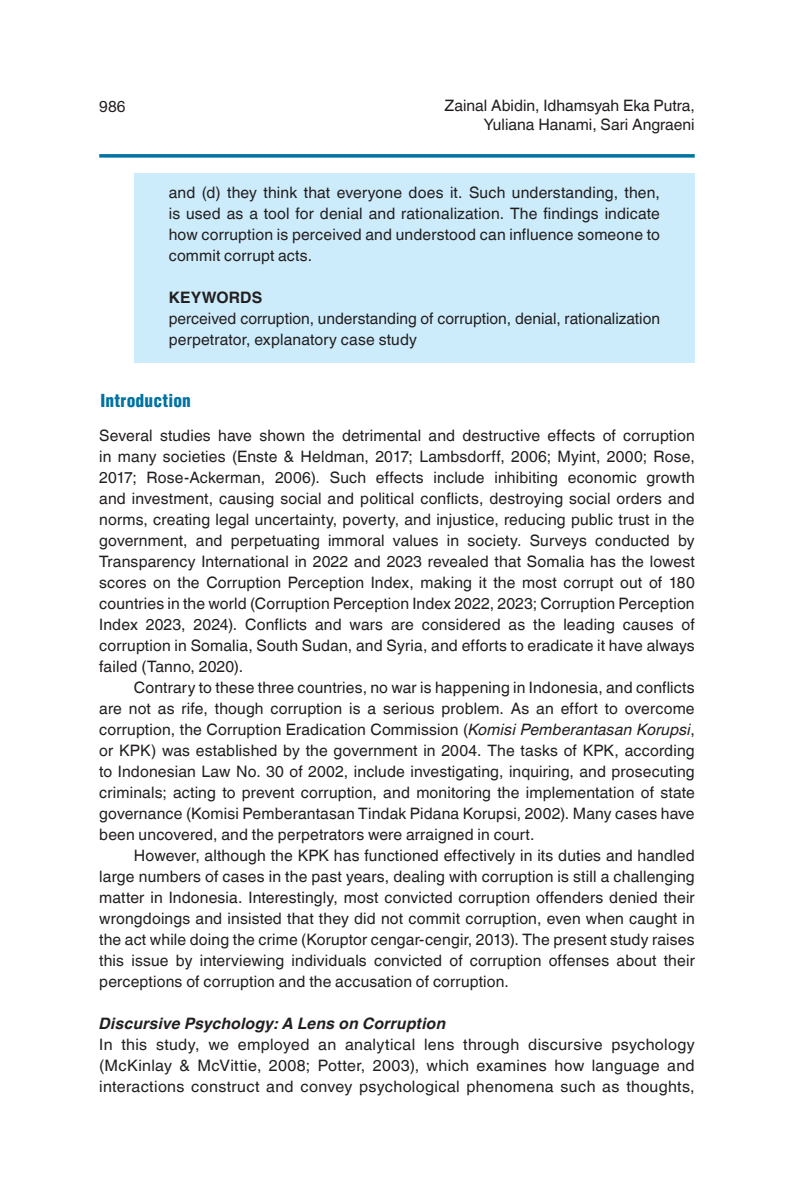
<style>
.page{position:relative;width:794px;height:1191px;background:#fff}
.page>*{position:absolute;margin:0;border:0;box-sizing:border-box;transform-origin:0 0}
.t1{font:900 condensed 17.5px "Helvetica";letter-spacing:.01em;color:#0073a1}
.t2{font:15.75px/21px "Helvetica World";letter-spacing:.01em;color:#231f20;text-align:justify}
.t3{font:italic 700 15.75px "Helvetica World";letter-spacing:.01em;color:#231f20}
.t4{font:700 15.75px "Helvetica World";letter-spacing:.015em;color:#231f20}
.t5{font:15.75px "Helvetica Neue";color:#231f20}
.s1{font-style:italic}
</style>
<div class="page">
<svg style="left:99px;top:154px;width:595px;height:4px;background:#1f84ac"></svg>
<div style="left:134px;top:174px;width:560px;height:189px;background:#ccecfb"></div>
<p class="t5" style="left:99px;top:97px;width:28px">986</p>
<p class="t2" style="left:444px;top:95px;width:252px;line-height:19.2px;text-align:right">Zainal Abidin, Idhamsyah Eka Putra,<br>Yuliana Hanami, Sari Angraeni</p>
<p class="t2" style="left:169px;top:182px;width:493px">and (d) they think that everyone does it. Such understanding, then, is used as a tool for denial and rationalization. The findings indicate how corruption is perceived and understood can influence someone to commit corrupt acts.</p>
<p class="t4" style="left:169px;top:288px;width:95px">KEYWORDS</p>
<p class="t2" style="left:169px;top:308px;width:493px">perceived corruption, understanding of corruption, denial, rationalization perpetrator, explanatory case study</p>
<p class="t1" style="left:100px;top:389px;width:92px">Introduction</p>
<p class="t2" style="left:99px;top:425px;width:597px">Several studies have shown the detrimental and destructive effects of corruption in many societies (Enste &amp; Heldman, 2017; Lambsdorff, 2006; Myint, 2000; Rose, 2017; Rose-Ackerman, 2006). Such effects include inhibiting economic growth and investment, causing social and political conflicts, destroying social orders and norms, creating legal uncertainty, poverty, and injustice, reducing public trust in the government, and perpetuating immoral values in society. Surveys conducted by Transparency International in 2022 and 2023 revealed that Somalia has the lowest scores on the Corruption Perception Index, making it the most corrupt out of 180 countries in the world (Corruption Perception Index 2022, 2023; Corruption Perception Index 2023, 2024). Conflicts and wars are considered as the leading causes of corruption in Somalia, South Sudan, and Syria, and efforts to eradicate it have always failed (Tanno, 2020).</p>
<p class="t2" style="left:99px;top:677px;width:597px;text-indent:35px">Contrary to these three countries, no war is happening in Indonesia, and conflicts are not as rife, though corruption is a serious problem. As an effort to overcome corruption, the Corruption Eradication Commission (<span class="s1">Komisi Pemberantasan Korupsi</span>, or KPK) was established by the government in 2004. The tasks of KPK, according to Indonesian Law No. 30 of 2002, include investigating, inquiring, and prosecuting criminals; acting to prevent corruption, and monitoring the implementation of state governance (Komisi Pemberantasan Tindak Pidana Korupsi, 2002). Many cases have been uncovered, and the perpetrators were arraigned in court.</p>
<p class="t2" style="left:99px;top:845px;width:597px;text-indent:35px">However, although the KPK has functioned effectively in its duties and handled large numbers of cases in the past years, dealing with corruption is still a challenging matter in Indonesia. Interestingly, most convicted corruption offenders denied their wrongdoings and insisted that they did not commit corruption, even when caught in the act while doing the crime (Koruptor cengar-cengir, 2013). The present study raises this issue by interviewing individuals convicted of corruption offenses about their perceptions of corruption and the accusation of corruption.</p>
<p class="t3" style="left:99px;top:1014px;width:348px">Discursive Psychology: A Lens on Corruption</p>
<p class="t2" style="left:99px;top:1034px;width:597px">In this study, we employed an analytical lens through discursive psychology (McKinlay &amp; McVittie, 2008; Potter, 2003), which examines how language and interactions construct and convey psychological phenomena such as thoughts,</p>
</div>
